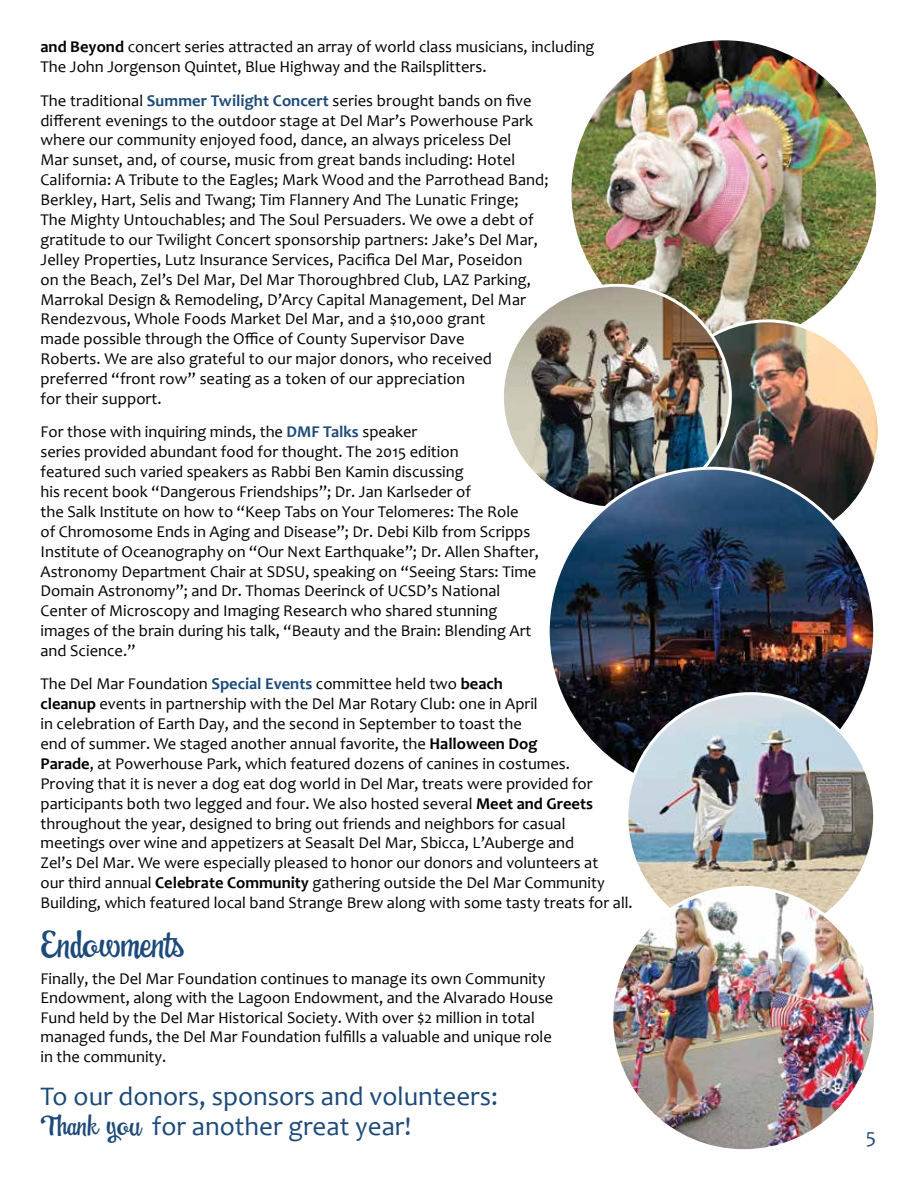
<style>
.page{position:relative;width:918px;height:1188px;background:#fff}
.page>*{position:absolute;margin:0;border:0;box-sizing:border-box;transform-origin:0 0}
.t1{font:36px "Swingdancer";color:#1d4a7a}
.t2{font:27px/30px "Candara";color:#1d4a7a}
.t3{font:21px "Candara";color:#1d4a7a}
.t4{font:16.5px/20px "Candara";color:#000}
.s1{font-weight:700}
.s2{font-weight:700;color:#1d4a7a}
.s3{font-family:"Swingdancer"}
</style>
<div class="page">
<img style="left:570px;top:39px;width:308px;height:307px;border-radius:154px">
<img style="left:656px;top:321px;width:223px;height:223px;border-radius:112px">
<img style="left:505px;top:285px;width:225px;height:221px">
<img style="left:548px;top:468px;width:327px;height:326px;border-radius:163px">
<img style="left:627px;top:694px;width:245px;height:220px">
<img style="left:612px;top:887px;width:263px;height:264px;border-radius:132px">
<p class="t4" style="left:40px;top:37px;width:556px"><span class="s1">and Beyond</span> concert series attracted an array of world class musicians, including<br>The John Jorgenson Quintet, Blue Highway and the Railsplitters.</p>
<p class="t4" style="left:40px;top:90px;width:510px">The traditional <span class="s2">Summer Twilight Concert</span> series brought bands on five different evenings to the outdoor stage at Del Mar’s Powerhouse Park where our community enjoyed food, dance, an always priceless Del<br>Mar sunset, and, of course, music from great bands including: Hotel California: A Tribute to the Eagles; Mark Wood and the Parrothead Band; Berkley, Hart, Selis and Twang; Tim Flannery And The Lunatic Fringe; The Mighty Untouchables; and The Soul Persuaders. We owe a debt of gratitude to our Twilight Concert sponsorship partners: Jake’s Del Mar, Jelley Properties, Lutz Insurance Services, Pacifica Del Mar, Poseidon<br>on the Beach, Zel’s Del Mar, Del Mar Thoroughbred Club, LAZ Parking, Marrokal Design &amp; Remodeling, D’Arcy Capital Management, Del Mar Rendezvous, Whole Foods Market Del Mar, and a $10,000 grant<br>made possible through the Office of County Supervisor Dave<br>Roberts. We are also grateful to our major donors, who received preferred “front row” seating as a token of our appreciation<br>for their support.</p>
<p class="t4" style="left:40px;top:422px;width:500px">For those with inquiring minds, the <span class="s2">DMF Talks</span> speaker<br>series provided abundant food for thought. The 2015 edition<br>featured such varied speakers as Rabbi Ben Kamin discussing<br>his recent book “Dangerous Friendships”; Dr. Jan Karlseder of<br>the Salk Institute on how to “Keep Tabs on Your Telomeres: The Role<br>of Chromosome Ends in Aging and Disease”; Dr. Debi Kilb from Scripps Institute of Oceanography on “Our Next Earthquake”; Dr. Allen Shafter, Astronomy Department Chair at SDSU, speaking on “Seeing Stars: Time Domain Astronomy”; and Dr. Thomas Deerinck of UCSD’s National Center of Microscopy and Imaging Research who shared stunning images of the brain during his talk, “Beauty and the Brain: Blending Art and Science.”</p>
<p class="t4" style="left:41px;top:674px;width:594px">The Del Mar Foundation <span class="s2">Special Events</span> committee held two <span class="s1">beach<br>cleanup</span> events in partnership with the Del Mar Rotary Club: one in April<br>in celebration of Earth Day, and the second in September to toast the<br>end of summer. We staged another annual favorite, the <span class="s1">Halloween Dog<br>Parade</span>, at Powerhouse Park, which featured dozens of canines in costumes.<br>Proving that it is never a dog eat dog world in Del Mar, treats were provided for participants both two legged and four. We also hosted several <span class="s1">Meet and Greets </span>throughout the year, designed to bring out friends and neighbors for casual meetings over wine and appetizers at Seasalt Del Mar, Sbicca, L’Auberge and<br>Zel’s Del Mar. We were especially pleased to honor our donors and volunteers at<br>our third annual <span class="s1">Celebrate Community</span> gathering outside the Del Mar Community Building, which featured local band Strange Brew along with some tasty treats for all.</p>
<h1 class="t1" style="left:40px;top:920px;width:145px">Endowments</h1>
<p class="t4" style="left:40px;top:969px;width:514px;line-height:19.5px">Finally, the Del Mar Foundation continues to manage its own Community Endowment, along with the Lagoon Endowment, and the Alvarado House Fund held by the Del Mar Historical Society. With over $2 million in total managed funds, the Del Mar Foundation fulfills a valuable and unique role in the community.</p>
<h2 class="t2" style="left:40px;top:1081px;width:459px">To our donors, sponsors and volunteers:<br><span class="s3">Thank you</span> for another great year!</h2>
<p class="t3" style="left:866px;top:1123px;width:12px">5</p>
</div>
